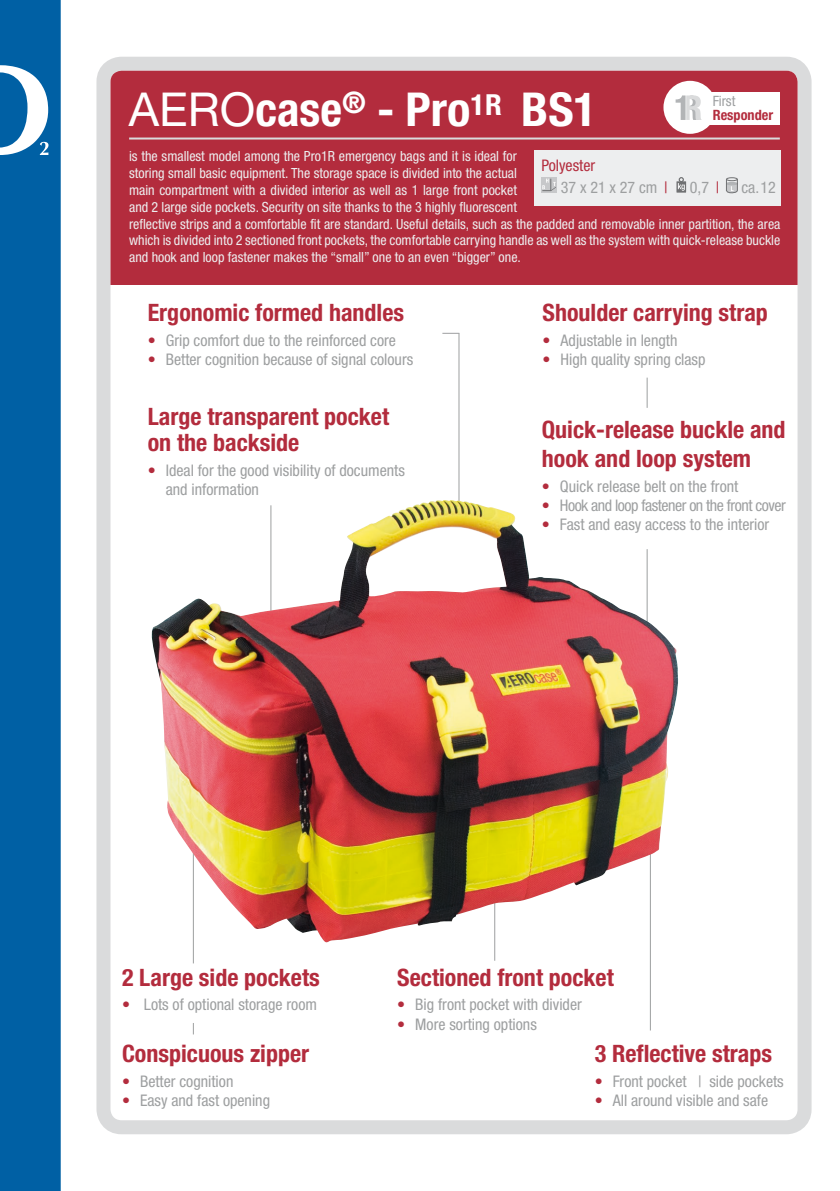
<style>
.page{position:relative;width:840px;height:1191px;background:#fff}
.page>*{position:absolute;margin:0;border:0;box-sizing:border-box;transform-origin:0 0}
.t1{font:700 condensed 46.8px "Helvetica Neue";color:#fff}
.t2{font:700 condensed 24px/28.8px "Helvetica Neue";color:#b32c3d}
.t3{font:condensed 16px/19.2px "Helvetica Neue";color:#9d9fa0}
.t4{font:condensed 16px "Helvetica Neue";letter-spacing:-.03em;color:#9d9fa0}
.t5{font:condensed 16px/22px "Helvetica Neue";color:#b32c3d}
.t6{font:700 condensed 14.2px "Helvetica Neue";color:#b32c3d}
.t7{font:condensed 14.2px "Helvetica Neue";color:#9d9fa0}
.t8{font:condensed 14px/16.8px "Helvetica Neue";color:#edeeef}
.s1{font-weight:400;font-stretch:normal}
.s2{color:#9d9fa0}
.s3{color:#b32c3d}
</style>
<div class="page">
<div style="left:0;top:0;width:61px;height:1191px;background:#0060a4"></div>
<div style="left:96px;top:57px;width:715px;height:1077px;border:14px solid #dadbdc;border-radius:18px"></div>
<svg style="left:442px;top:333px;width:16px;height:1px"></svg>
<hr style="left:193px;top:778px;width:1px;height:185px;background:#9d9fa0">
<hr style="left:494px;top:778px;width:1px;height:182px;background:#9d9fa0">
<hr style="left:646px;top:377px;width:1px;height:31px;background:#9d9fa0">
<hr style="left:458px;top:333px;width:1px;height:181px;background:#9d9fa0">
<hr style="left:649px;top:825px;width:1px;height:205px;background:#9d9fa0">
<div style="left:110px;top:71px;width:687px;height:214px;background:#b32c3d"></div>
<div style="left:702px;top:92px;width:77px;height:33px;background:#fff"></div>
<div style="left:663px;top:81px;width:53px;height:53px;background:#fff;border-radius:50%"></div>
<svg style="left:675px;top:95px;width:26px;height:25px"></svg>
<div style="left:533px;top:150px;width:247px;height:56px;background:#edeeef"></div>
<hr style="left:129px;top:137px;width:650px;height:2px;background:#dadbdc">
<img style="left:151px;top:500px;width:527px;height:442px">
<h1 class="t1" style="left:129px;top:81px;width:469px"><span class="s1">AERO</span>case<sup>®</sup> - Pro<sup>1R</sup> BS1</h1>
<p class="t7" style="left:712px;top:92px;width:24px">First</p>
<p class="t6" style="left:712px;top:106px;width:62px">Responder</p>
<p class="t8" style="left:129px;top:148px;width:652px">is the smallest model among the Pro1R emergency bags and it is ideal for<br>storing small basic equipment. The storage space is divided into the actual<br>main compartment with a divided interior as well as 1 large front pocket<br>and 2 large side pockets. Security on site thanks to the 3 highly fluorescent<br>reflective strips and a comfortable fit are standard. Useful details, such as the padded and removable inner partition, the area which is divided into 2 sectioned front pockets, the comfortable carrying handle as well as the system with quick-release buckle and hook and loop fastener makes the “small” one to an even “bigger” one.</p>
<p class="t5" style="left:560px;top:154px;width:108px;text-indent:-19px">Polyester<br><span class="s2">37 x 21 x 27 cm</span> |</p>
<p class="t3" style="left:689px;top:177px;width:31px">0,7 <span class="s3">|</span></p>
<p class="t3" style="left:741px;top:178px;width:36px">ca.12</p>
<h2 class="t2" style="left:148px;top:298px;width:258px">Ergonomic formed handles</h2>
<p class="t3" style="left:148px;top:330px;width:250px"><span class="s3">•</span> Grip comfort due to the reinforced core</p>
<p class="t3" style="left:148px;top:350px;width:267px"><span class="s3">•</span> Better cognition because of signal colours</p>
<h2 class="t2" style="left:148px;top:403px;width:243px;line-height:26px">Large transparent pocket on the backside</h2>
<p class="t3" style="left:166px;top:461px;width:240px;text-indent:-18px"><span class="s3">•</span> Ideal for the good visibility of documents and information</p>
<h2 class="t2" style="left:542px;top:298px;width:227px">Shoulder carrying strap</h2>
<p class="t3" style="left:542px;top:330px;width:136px"><span class="s3">•</span> Adjustable in length</p>
<p class="t3" style="left:542px;top:350px;width:164px"><span class="s3">•</span> High quality spring clasp</p>
<h2 class="t2" style="left:541px;top:414px;width:245px">Quick-release buckle and hook and loop system</h2>
<p class="t3" style="left:541px;top:476px;width:198px"><span class="s3">•</span> Quick release belt on the front</p>
<p class="t4" style="left:541px;top:496px;width:245px"><span class="s3">•</span> Hook and loop fastener on the front cover</p>
<p class="t3" style="left:541px;top:514px;width:229px"><span class="s3">•</span> Fast and easy access to the interior</p>
<h2 class="t2" style="left:122px;top:962px;width:199px">2 Large side pockets</h2>
<p class="t3" style="left:122px;top:995px;width:196px"><span class="s3">•</span> Lots of optional storage room</p>
<h2 class="t2" style="left:122px;top:1039px;width:188px">Conspicuous zipper</h2>
<p class="t3" style="left:122px;top:1071px;width:113px"><span class="s3">•</span> Better cognition</p>
<p class="t3" style="left:122px;top:1090px;width:149px"><span class="s3">•</span> Easy and fast opening</p>
<h2 class="t2" style="left:397px;top:962px;width:218px">Sectioned front pocket</h2>
<p class="t3" style="left:397px;top:995px;width:186px"><span class="s3">•</span> Big front pocket with divider</p>
<p class="t3" style="left:397px;top:1014px;width:141px"><span class="s3">•</span> More sorting options</p>
<h2 class="t2" style="left:594px;top:1039px;width:179px">3 Reflective straps</h2>
<p class="t3" style="left:594px;top:1071px;width:190px"><span class="s3">•</span> Front pocket | side pockets</p>
<p class="t3" style="left:594px;top:1090px;width:175px"><span class="s3">•</span> All around visible and safe</p>
</div>
